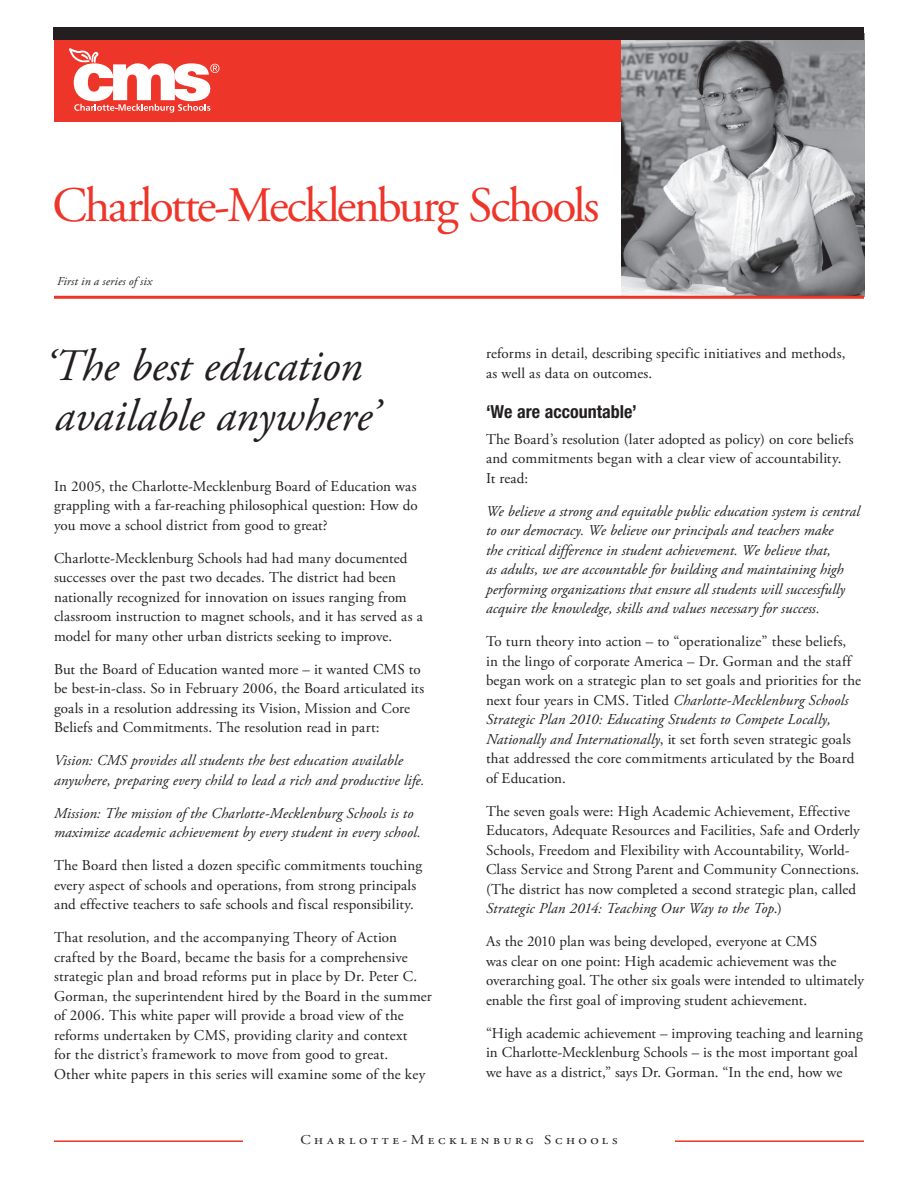
<style>
.page{position:relative;width:918px;height:1188px;background:#fff}
.page>*{position:absolute;margin:0;border:0;box-sizing:border-box;transform-origin:0 0}
.t1{font:49.5px "Adobe Garamond Pro";letter-spacing:-.045em;color:#ee3529}
.t2{font:italic 45px/49.5px "Adobe Garamond Pro";letter-spacing:-.005em;color:#231f20}
.t3{font:700 condensed 18px "Helvetica Neue";color:#231f20}
.t4{font:15px/19.5px "Adobe Garamond Pro";letter-spacing:.005em;color:#231f20}
.t5{font:italic 15px/19.5px "Adobe Garamond Pro";letter-spacing:.005em;color:#231f20}
.t6{font:13.5px "Adobe Garamond Pro";letter-spacing:.245em;color:#231f20;scale:1.1 1}
.t7{font:italic 12px "Adobe Garamond Pro";letter-spacing:.01em;color:#231f20}
.s1{font-style:italic}
</style>
<div class="page">
<div style="left:54px;top:27px;width:810px;height:94px;background:#ee3529"></div>
<hr style="left:54px;top:1140px;width:189px;height:2px;background:#ee3529">
<hr style="left:675px;top:1140px;width:189px;height:2px;background:#ee3529">
<svg style="left:69px;top:48px;width:150px;height:65px"></svg>
<img style="left:621px;top:40px;width:243px;height:256px">
<div style="left:54px;top:27px;width:810px;height:13px;background:#231f20"></div>
<hr style="left:54px;top:296px;width:810px;height:3px;background:#ee3529">
<h1 class="t1" style="left:52px;top:176px;width:549px">Charlotte-Mecklenburg Schools</h1>
<p class="t7" style="left:57px;top:274px;width:97px">First in a series of six</p>
<h2 class="t2" style="left:45px;top:342px;width:336px">‘The best education available anywhere’</h2>
<p class="t4" style="left:486px;top:344px;width:361px">reforms in detail, describing specific initiatives and methods, as well as data on outcomes.</p>
<p class="t3" style="left:486px;top:400px;width:152px">‘We are accountable’</p>
<p class="t4" style="left:486px;top:430px;width:369px">The Board’s resolution (later adopted as policy) on core beliefs and commitments began with a clear view of accountability.<br>It read:</p>
<p class="t5" style="left:486px;top:502px;width:375px">We believe a strong and equitable public education system is central to our democracy. We believe our principals and teachers make<br>the critical difference in student achievement. We believe that,<br>as adults, we are accountable for building and maintaining high performing organizations that ensure all students will successfully acquire the knowledge, skills and values necessary for success.</p>
<p class="t4" style="left:486px;top:632px;width:376px">To turn theory into action – to “operationalize” these beliefs, in the lingo of corporate America – Dr. Gorman and the staff began work on a strategic plan to set goals and priorities for the next four years in CMS. Titled <span class="s1">Charlotte-Mecklenburg Schools Strategic Plan 2010: Educating Students to Compete Locally, Nationally and Internationally</span>, it set forth seven strategic goals that addressed the core commitments articulated by the Board of Education.</p>
<p class="t4" style="left:486px;top:802px;width:375px">The seven goals were: High Academic Achievement, Effective Educators, Adequate Resources and Facilities, Safe and Orderly Schools, Freedom and Flexibility with Accountability, World-Class Service and Strong Parent and Community Connections. (The district has now completed a second strategic plan, called <span class="s1">Strategic Plan 2014: Teaching Our Way to the Top</span>.)</p>
<p class="t4" style="left:486px;top:932px;width:379px">As the 2010 plan was being developed, everyone at CMS<br>was clear on one point: High academic achievement was the overarching goal. The other six goals were intended to ultimately enable the first goal of improving student achievement.</p>
<p class="t4" style="left:486px;top:1024px;width:378px">“High academic achievement – improving teaching and learning in Charlotte-Mecklenburg Schools – is the most important goal we have as a district,” says Dr. Gorman. “In the end, how we</p>
<p class="t4" style="left:54px;top:477px;width:365px;text-align:justify">In 2005, the Charlotte-Mecklenburg Board of Education was grappling with a far-reaching philosophical question: How do you move a school district from good to great?</p>
<p class="t4" style="left:54px;top:549px;width:370px">Charlotte-Mecklenburg Schools had had many documented successes over the past two decades. The district had been nationally recognized for innovation on issues ranging from classroom instruction to magnet schools, and it has served as a model for many other urban districts seeking to improve.</p>
<p class="t4" style="left:54px;top:660px;width:372px">But the Board of Education wanted more – it wanted CMS to be best-in-class. So in February 2006, the Board articulated its goals in a resolution addressing its Vision, Mission and Core Beliefs and Commitments. The resolution read in part:</p>
<p class="t5" style="left:54px;top:751px;width:372px">Vision: CMS provides all students the best education available anywhere, preparing every child to lead a rich and productive life.</p>
<p class="t5" style="left:54px;top:804px;width:369px">Mission: The mission of the Charlotte-Mecklenburg Schools is to maximize academic achievement by every student in every school.</p>
<p class="t4" style="left:54px;top:856px;width:370px">The Board then listed a dozen specific commitments touching every aspect of schools and operations, from strong principals and effective teachers to safe schools and fiscal responsibility.</p>
<p class="t4" style="left:54px;top:928px;width:379px">That resolution, and the accompanying Theory of Action crafted by the Board, became the basis for a comprehensive strategic plan and broad reforms put in place by Dr. Peter C.<br>Gorman, the superintendent hired by the Board in the summer of 2006. This white paper will provide a broad view of the reforms undertaken by CMS, providing clarity and context<br>for the district’s framework to move from good to great.<br>Other white papers in this series will examine some of the key</p>
<p class="t6" style="left:300px;top:1131px;width:290px">Charlotte-Mecklenburg Schools</p>
</div>
